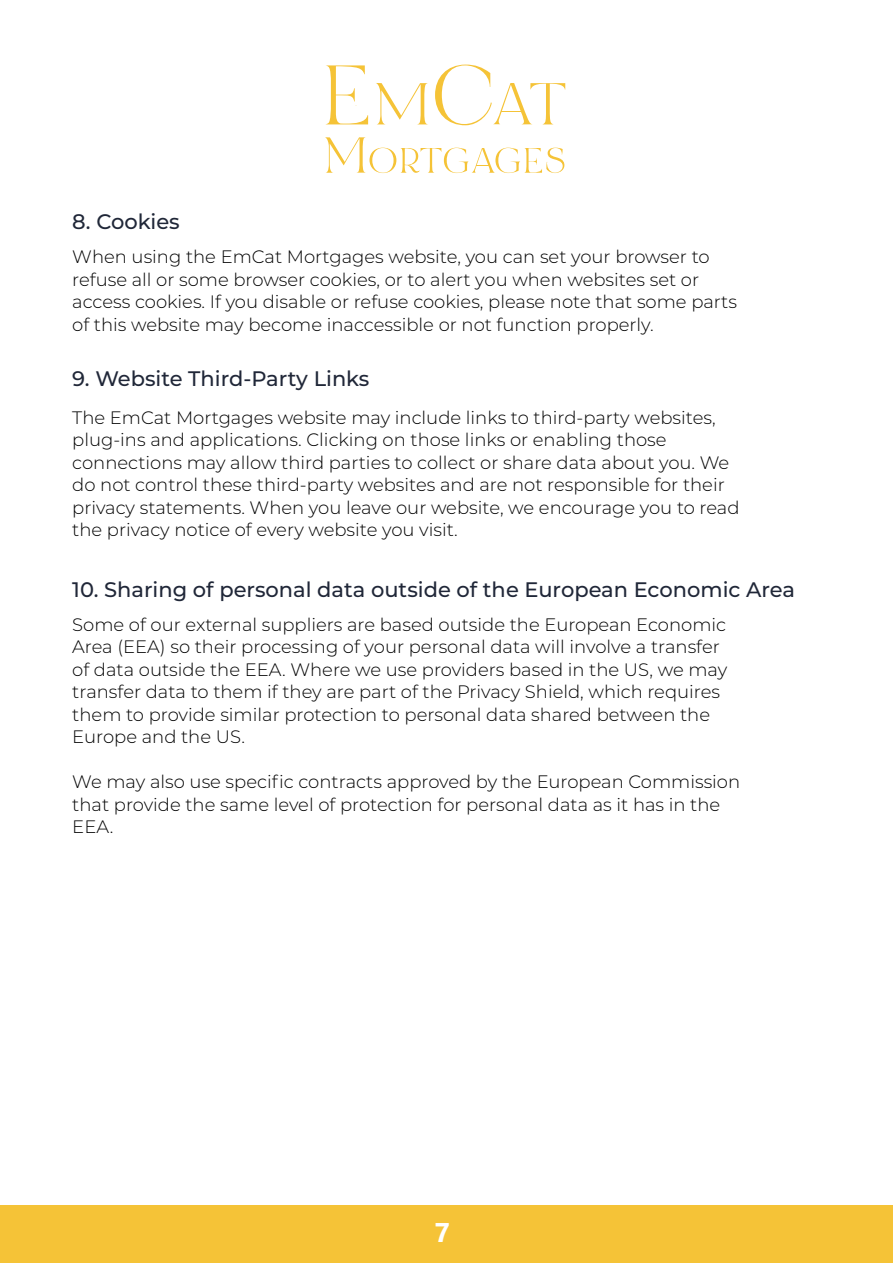
<style>
.page{position:relative;width:893px;height:1263px;background:#fff}
.page>*{position:absolute;margin:0;border:0;box-sizing:border-box;transform-origin:0 0}
.t1{font:700 27px "Segoe UI";color:#fff}
.t2{font:500 21px "Montserrat";color:#202738}
.t3{font:300 18px/22.5px "Montserrat";color:#000101}
</style>
<div class="page">
<svg style="left:376px;top:83px;width:52px;height:41px"></svg>
<svg style="left:326px;top:65px;width:42px;height:59px"></svg>
<svg style="left:325px;top:137px;width:240px;height:36px"></svg>
<svg style="left:435px;top:65px;width:130px;height:61px"></svg>
<div style="left:0;top:1205px;width:893px;height:58px;background:#f5c337"></div>
<p class="t2" style="left:72px;top:207px;width:109px">8. Cookies</p>
<p class="t3" style="left:72px;top:245px;width:666px">When using the EmCat Mortgages website, you can set your browser to refuse all or some browser cookies, or to alert you when websites set or access cookies. If you disable or refuse cookies, please note that some parts of this website may become inaccessible or not function properly.</p>
<p class="t2" style="left:72px;top:364px;width:299px">9. Website Third-Party Links</p>
<p class="t3" style="left:72px;top:405px;width:669px">The EmCat Mortgages website may include links to third-party websites, plug-ins and applications. Clicking on those links or enabling those connections may allow third parties to collect or share data about you. We do not control these third-party websites and are not responsible for their privacy statements. When you leave our website, we encourage you to read the privacy notice of every website you visit.</p>
<p class="t2" style="left:72px;top:574px;width:724px">10. Sharing of personal data outside of the European Economic Area</p>
<p class="t3" style="left:72px;top:613px;width:657px">Some of our external suppliers are based outside the European Economic Area (EEA) so their processing of your personal data will involve a transfer of data outside the EEA. Where we use providers based in the US, we may transfer data to them if they are part of the Privacy Shield, which requires them to provide similar protection to personal data shared between the Europe and the US.</p>
<p class="t3" style="left:72px;top:770px;width:669px">We may also use specific contracts approved by the European Commission that provide the same level of protection for personal data as it has in the<br>EEA.</p>
<h1 class="t1" style="left:431px;top:1196px;width:17px">2</h1>
<h1 class="t1" style="left:434px;top:1207px;width:17px">7</h1>
</div>
